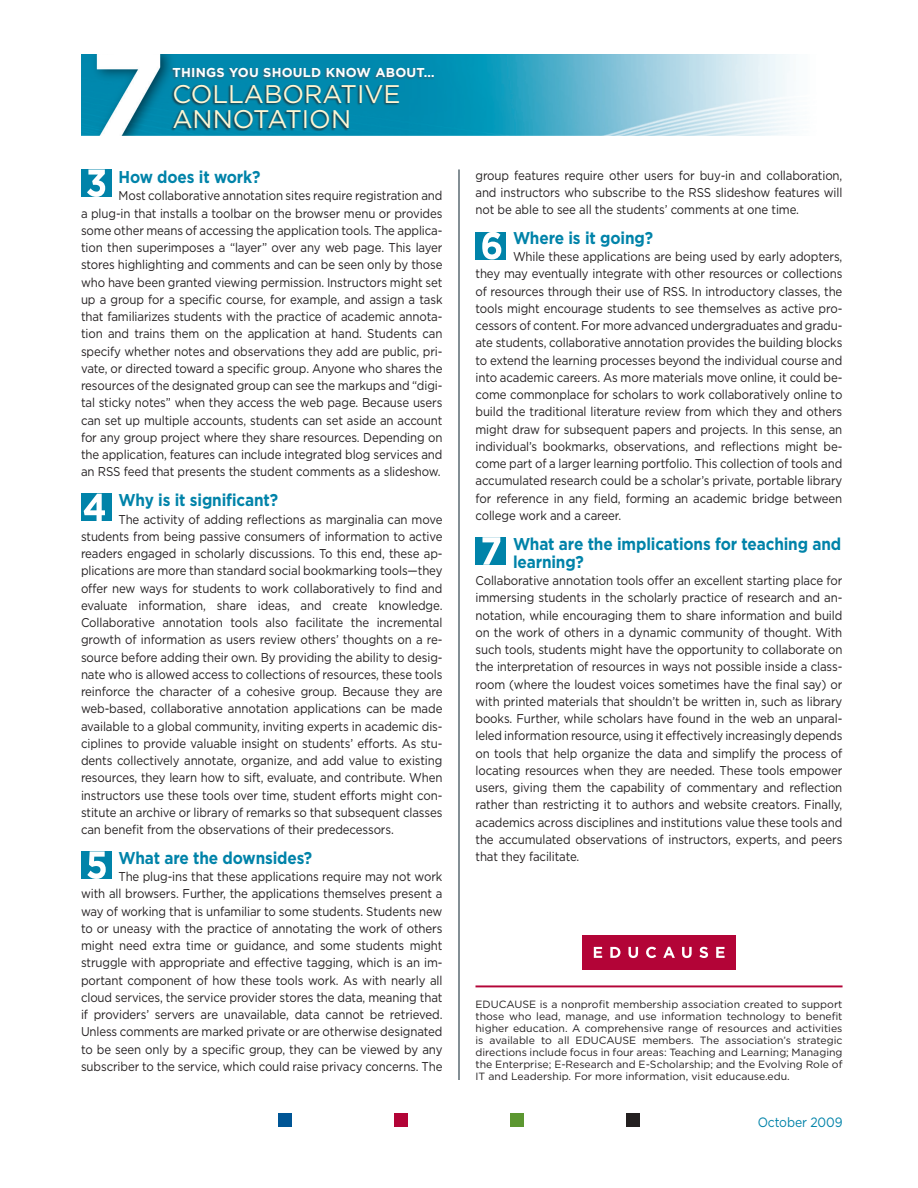
<style>
.page{position:relative;width:918px;height:1188px;background:#fff}
.page>*{position:absolute;margin:0;border:0;box-sizing:border-box;transform-origin:0 0}
._2nd_Page_Masthead_T{font:25.5px/25.5px "Gotham";color:#fef5d3}
.Main_Header{font:700 17.1px/18px "Gotham";letter-spacing:-.01em;color:#0083a9;scale:.9 1}
.more{font:13.5px "Gotham";letter-spacing:-.01em;color:#0083a9;scale:.9 1}
._1st_Page_Things_You{font:700 12.9px "Gotham";letter-spacing:.02em;color:#fff}
.Main_text{font:12.75px/17.2px "Gotham";letter-spacing:-.01em;color:#231f20;text-align:justify;scale:.9 1}
.t1{font:10.5px/12px "Gotham";color:#231f20;text-align:justify}
</style>
<div class="page">
<div style="left:278px;top:1113px;width:14px;height:13px;background:#005595"></div>
<div style="left:510px;top:1113px;width:14px;height:13px;background:#5c9731"></div>
<div style="left:394px;top:1113px;width:14px;height:13px;background:#b30437"></div>
<div style="left:626px;top:1113px;width:14px;height:13px;background:#231f20"></div>
<hr style="left:458px;top:169px;width:2px;height:911px;background:#45555f">
<div style="left:476px;top:537px;width:30px;height:28px;background:#0083a9"></div>
<svg style="left:483px;top:537px;width:17px;height:28px"></svg>
<hr style="left:476px;top:985px;width:367px;height:2px;background:#b30437">
<div style="left:582px;top:936px;width:154px;height:34px;background:#b30437"></div>
<svg style="left:594px;top:947px;width:131px;height:11px"></svg>
<div style="left:476px;top:232px;width:30px;height:27px;background:#0083a9"></div>
<svg style="left:482px;top:232px;width:19px;height:28px"></svg>
<div style="left:81px;top:852px;width:31px;height:27px;background:#0083a9"></div>
<svg style="left:87px;top:851px;width:19px;height:28px"></svg>
<div style="left:81px;top:494px;width:31px;height:27px;background:#0083a9"></div>
<svg style="left:84px;top:494px;width:21px;height:27px"></svg>
<img style="left:81px;top:54px;width:710px;height:82px">
<div style="left:170px;top:67px;width:264px;height:13px;background:#45555f;opacity:.75"></div>
<div style="left:170px;top:84px;width:230px;height:47px;background:#231f20;opacity:.75"></div>
<div style="left:81px;top:170px;width:31px;height:27px;background:#0083a9"></div>
<svg style="left:87px;top:169px;width:18px;height:28px"></svg>
<p class="_1st_Page_Things_You" style="left:172px;top:64px;width:264px">THINGS YOU SHOULD KNOW ABOUT…</p>
<p class="_2nd_Page_Masthead_T" style="left:172px;top:80px;width:90px">Co llaborative<br>Annotatio</p>
<p class="_2nd_Page_Masthead_T" style="left:331px;top:106px;width:22px">n</p>
<p class="Main_Header" style="left:119px;top:168px;width:159px">How does it work?</p>
<p class="Main_text" style="left:81px;top:187px;width:403px;text-indent:38px">Most collaborative annotation sites require registration and a plug-in that installs a toolbar on the browser menu or provides some other means of accessing the application tools. The applica&shy;tion then superimposes a “layer” over any web page. This layer stores highlighting and comments and can be seen only by those who have been granted viewing permission. Instructors might set up a group for a specific course, for example, and assign a task that familiarizes students with the practice of academic annota&shy;tion and trains them on the application at hand. Students can specify whether notes and observations they add are public, pri&shy;vate, or directed toward a specific group. Anyone who shares the resources of the designated group can see the markups and “digi&shy;tal sticky notes” when they access the web page. Because users can set up multiple accounts, students can set aside an account for any group project where they share resources. Depending on the application, features can include integrated blog services and an RSS feed that presents the student comments as a slideshow.</p>
<p class="Main_Header" style="left:119px;top:491px;width:179px">Why is it significant?</p>
<p class="Main_text" style="left:81px;top:510px;width:403px;text-indent:38px">The activity of adding reflections as marginalia can move students from being passive consumers of information to active readers engaged in scholarly discussions. To this end, these ap&shy;plications are more than standard social bookmarking tools—they offer new ways for students to work collaboratively to find and evaluate information, share ideas, and create knowledge.<br>Collaborative annotation tools also facilitate the incremental growth of information as users review others’ thoughts on a re&shy;source before adding their own. By providing the ability to desig&shy;nate who is allowed access to collections of resources, these tools reinforce the character of a cohesive group. Because they are web-based, collaborative annotation applications can be made available to a global community, inviting experts in academic dis&shy;ciplines to provide valuable insight on students’ efforts. As stu&shy;dents collectively annotate, organize, and add value to existing resources, they learn how to sift, evaluate, and contribute. When instructors use these tools over time, student efforts might con&shy;stitute an archive or library of remarks so that subsequent classes can benefit from the observations of their predecessors.</p>
<p class="Main_Header" style="left:119px;top:849px;width:217px">What are the downsides?</p>
<p class="Main_text" style="left:81px;top:868px;width:403px;text-indent:38px">The plug-ins that these applications require may not work with all browsers. Further, the applications themselves present a way of working that is unfamiliar to some students. Students new to or uneasy with the practice of annotating the work of others might need extra time or guidance, and some students might struggle with appropriate and effective tagging, which is an im&shy;portant component of how these tools work. As with nearly all cloud services, the service provider stores the data, meaning that if providers’ servers are unavailable, data cannot be retrieved.<br>Unless comments are marked private or are otherwise designated to be seen only by a specific group, they can be viewed by any subscriber to the service, which could raise privacy concerns. The</p>
<p class="Main_text" style="left:476px;top:166px;width:409px">group features require other users for buy-in and collaboration, and instructors who subscribe to the RSS slideshow features will not be able to see all the students’ comments at one time.</p>
<p class="Main_Header" style="left:513px;top:229px;width:157px">Where is it going?</p>
<p class="Main_text" style="left:476px;top:248px;width:409px;text-indent:38px">While these applications are being used by early adopters, they may eventually integrate with other resources or collections of resources through their use of RSS. In introductory classes, the tools might encourage students to see themselves as active pro&shy;cessors of content. For more advanced undergraduates and gradu&shy;ate students, collaborative annotation provides the building blocks to extend the learning processes beyond the individual course and into academic careers. As more materials move online, it could be&shy;come commonplace for scholars to work collaboratively online to build the traditional literature review from which they and others might draw for subsequent papers and projects. In this sense, an individual’s bookmarks, observations, and reflections might be&shy;come part of a larger learning portfolio. This collection of tools and accumulated research could be a scholar’s private, portable library for reference in any field, forming an academic bridge between college work and a career.</p>
<p class="Main_Header" style="left:513px;top:535px;width:366px">What are the implications for teaching and learning?</p>
<p class="Main_text" style="left:476px;top:572px;width:409px">Collaborative annotation tools offer an excellent starting place for immersing students in the scholarly practice of research and an&shy;notation, while encouraging them to share information and build on the work of others in a dynamic community of thought. With such tools, students might have the opportunity to collaborate on the interpretation of resources in ways not possible inside a class&shy;room (where the loudest voices sometimes have the final say) or with printed materials that shouldn’t be written in, such as library books. Further, while scholars have found in the web an unparal&shy;leled information resource, using it effectively increasingly depends on tools that help organize the data and simplify the process of locating resources when they are needed. These tools empower users, giving them the capability of commentary and reflection rather than restricting it to authors and website creators. Finally, academics across disciplines and institutions value these tools and the accumulated observations of instructors, experts, and peers that they facilitate.</p>
<p class="t1" style="left:476px;top:998px;width:369px">EDUCAUSE is a nonprofit membership association created to support those who lead, manage, and use information technology to benefit higher education. A comprehensive range of resources and activities is available to all EDUCAUSE members. The association’s strategic directions include focus in four areas: Teaching and Learning; Managing the Enterprise; E-Research and E-Scholarship; and the Evolving Role of IT and Leadership. For more information, visit educause.edu.</p>
<p class="more" style="left:758px;top:1113px;width:96px">October 2009</p>
</div>
